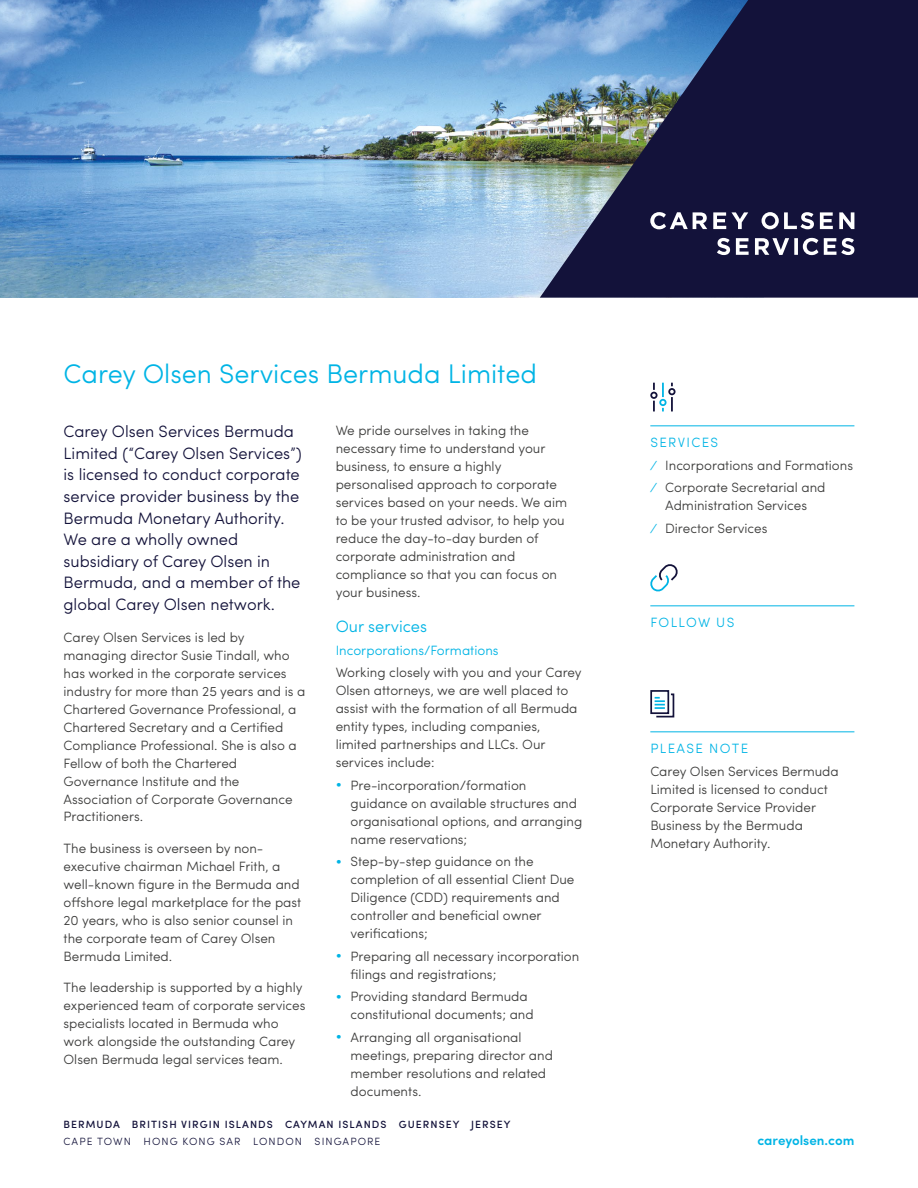
<style>
.page{position:relative;width:918px;height:1188px;background:#fff}
.page>*{position:absolute;margin:0;border:0;box-sizing:border-box;transform-origin:0 0}
.t1{font:300 27px "Sofia Pro";color:#00b4e5}
.t2{font:300 16.5px/21.6px "Sofia Pro";color:#13123a}
.t3{font:300 16.5px "Sofia Pro";color:#00b4e5}
.t4{font:300 13.5px/18px "Sofia Pro";color:#3c3c3b}
.t5{font:300 13.5px "Sofia Pro";color:#00b4e5}
.t6{font:600 13.5px "Sofia Pro";color:#00b4e5}
.t7{font:300 13.5px "Sofia Pro";letter-spacing:.1em;color:#00b4e5}
.t8{font:300 13.5px "Sofia Pro";letter-spacing:.095em;color:#00b4e5}
.t9{font:500 10.5px "Sofia Pro";letter-spacing:.1em;color:#13123a}
.t10{font:300 10.5px "Sofia Pro";letter-spacing:.1em;color:#13123a}
.s1{color:#00b4e5}
</style>
<div class="page">
<img style="left:0;top:0;width:540px;height:298px">
<svg style="left:540px;top:0;width:378px;height:298px;fill:#13123a"></svg>
<svg style="left:650px;top:212px;width:204px;height:43px"></svg>
<hr style="left:650px;top:425px;width:204px;height:1px;background:#00b4e5">
<hr style="left:650px;top:605px;width:204px;height:1px;background:#00b4e5">
<hr style="left:650px;top:731px;width:204px;height:1px;background:#00b4e5">
<svg style="left:650px;top:382px;width:26px;height:30px"></svg>
<svg style="left:650px;top:564px;width:28px;height:28px"></svg>
<div style="left:650px;top:690px;width:19px;height:24px;border:2px solid #13123a"></div>
<svg style="left:655px;top:693px;width:20px;height:25px"></svg>
<h1 class="t1" style="left:64px;top:353px;width:475px">Carey Olsen Services Bermuda Limited</h1>
<p class="t2" style="left:64px;top:420px;width:240px">Carey Olsen Services Bermuda<br>Limited (“Carey Olsen Services”) is licensed to conduct corporate service provider business by the<br>Bermuda Monetary Authority.<br>We are a wholly owned subsidiary of Carey Olsen in<br>Bermuda, and a member of the global Carey Olsen network.</p>
<p class="t4" style="left:64px;top:627px;width:243px">Carey Olsen Services is led by managing director Susie Tindall, who has worked in the corporate services industry for more than 25 years and is a Chartered Governance Professional, a Chartered Secretary and a Certified Compliance Professional. She is also a Fellow of both the Chartered Governance Institute and the Association of Corporate Governance Practitioners.</p>
<p class="t4" style="left:64px;top:838px;width:239px">The business is overseen by non&shy;executive chairman Michael Frith, a well-known figure in the Bermuda and offshore legal marketplace for the past 20 years, who is also senior counsel in the corporate team of Carey Olsen Bermuda Limited.</p>
<p class="t4" style="left:64px;top:978px;width:243px">The leadership is supported by a highly experienced team of corporate services specialists located in Bermuda who work alongside the outstanding Carey Olsen Bermuda legal services team.</p>
<p class="t4" style="left:336px;top:420px;width:233px">We pride ourselves in taking the necessary time to understand your business, to ensure a highly personalised approach to corporate services based on your needs. We aim to be your trusted advisor, to help you reduce the day-to-day burden of corporate administration and compliance so that you can focus on your business.</p>
<p class="t3" style="left:336px;top:614px;width:93px">Our services</p>
<p class="t5" style="left:336px;top:640px;width:165px">Incorporations/Formations</p>
<p class="t4" style="left:336px;top:663px;width:248px">Working closely with you and your Carey Olsen attorneys, we are well placed to assist with the formation of all Bermuda entity types, including companies, limited partnerships and LLCs. Our services include:</p>
<p class="t4" style="left:351px;top:775px;width:233px;text-indent:-15px"><span class="s1">•</span> Pre-incorporation/formation guidance on available structures and organisational options, and arranging name reservations;</p>
<p class="t4" style="left:351px;top:852px;width:225px;text-indent:-15px"><span class="s1">•</span> Step-by-step guidance on the completion of all essential Client Due<br>Diligence (CDD) requirements and controller and beneficial owner verifications;</p>
<p class="t4" style="left:351px;top:946px;width:230px;text-indent:-15px"><span class="s1">•</span> Preparing all necessary incorporation filings and registrations;</p>
<p class="t4" style="left:351px;top:987px;width:185px;text-indent:-15px"><span class="s1">•</span> Providing standard Bermuda constitutional documents; and</p>
<p class="t4" style="left:351px;top:1027px;width:204px;text-indent:-15px"><span class="s1">•</span> Arranging all organisational meetings, preparing director and member resolutions and related documents.</p>
<p class="t4" style="left:650px;top:431px;width:204px;line-height:22.5px"><span class="s1">SERVICES<br>⁄</span> Incorporations and Formations <span class="s1">⁄</span> Corporate Secretarial and</p>
<p class="t4" style="left:652px;top:494px;width:156px;line-height:22.5px;text-indent:13px">Administration Services <span class="s1">⁄</span> Director Services</p>
<p class="t8" style="left:650px;top:613px;width:86px">FOLLOW US</p>
<p class="t7" style="left:650px;top:739px;width:99px">PLEASE NOTE</p>
<p class="t4" style="left:650px;top:761px;width:190px">Carey Olsen Services Bermuda<br>Limited is licensed to conduct<br>Corporate Service Provider<br>Business by the Bermuda<br>Monetary Authority.</p>
<p class="t9" style="left:64px;top:1116px;width:449px">BERMUDA BRITISH VIRGIN ISLANDS CAYMAN ISLANDS GUERNSEY JERSEY</p>
<p class="t10" style="left:64px;top:1134px;width:318px">CAPE TOWN HONG KONG SAR LONDON SINGAPORE</p>
<p class="t6" style="left:757px;top:1130px;width:99px">careyolsen.com</p>
</div>
